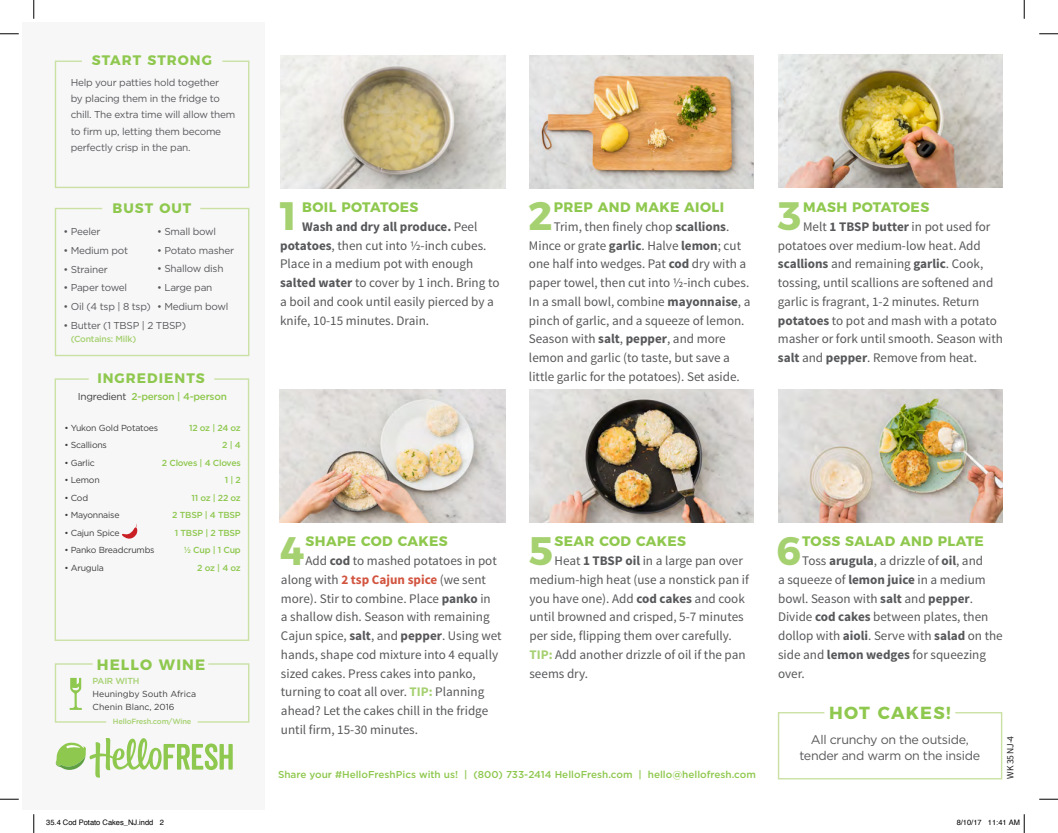
<style>
.page{position:relative;width:1058px;height:833px;background:#fff}
.page>*{position:absolute;margin:0;border:0;box-sizing:border-box;transform-origin:0 0}
.t1{font:700 39.62px "Montserrat";color:#a6d170}
.t2{font:700 17.5px "Montserrat";letter-spacing:.075em;color:#8fc84e}
.t3{font:700 15px "Montserrat";letter-spacing:.075em;color:#8fc84e}
.t4{font:700 13.75px "Montserrat";letter-spacing:.03em;color:#8fc84e}
.t5{font:700 13.75px "Montserrat";letter-spacing:.075em;color:#8fc84e}
.t6{font:13.12px/18.8px "Source Sans Pro";color:#57585a}
.t7{font:12.5px/16.8px "Gotham";letter-spacing:-.025em;color:#57585a;text-align:center}
.t8{font:10px/16.2px "Gotham";letter-spacing:-.025em;color:#57585a}
.t9{font:500 10px "Gotham";color:#8fc84e}
.t10{font:500 10px "Gotham";letter-spacing:-.025em;color:#8fc84e}
.t11{font:9.62px "Source Sans Pro";color:#231f20}
.t12{font:8.75px "Gotham";letter-spacing:-.025em;color:#3e3e3f}
.t13{font:500 8.75px/17.5px "Gotham";letter-spacing:-.025em;color:#8fc84e;text-align:right}
.t14{font:8.75px/12.5px "Gotham";color:#3e3e3f}
.t15{font:500 8.75px "Gotham";letter-spacing:-.025em;color:#a6d170}
.t16{font:7.5px "Helvetica";color:#000}
.t17{font:500 7.5px "Gotham";letter-spacing:-.025em;color:#a6d170}
.s1{font-weight:400;color:#3e3e3f}
.s2{font-weight:700}
.s3{font-weight:700;color:#d2543f}
.s4{font-weight:700;color:#a6d170}
</style>
<div class="page">
<div style="left:23px;top:23px;width:242px;height:787px;background:#f7f7f8"></div>
<img style="left:281px;top:55px;width:224px;height:133px">
<img style="left:529px;top:55px;width:225px;height:133px">
<img style="left:529px;top:389px;width:224px;height:133px">
<img style="left:280px;top:389px;width:225px;height:133px">
<img style="left:778px;top:55px;width:224px;height:132px">
<img style="left:778px;top:389px;width:224px;height:133px">
<svg style="left:54px;top:207px;width:196px;height:150px"></svg>
<svg style="left:54px;top:378px;width:196px;height:263px"></svg>
<svg style="left:54px;top:60px;width:196px;height:128px"></svg>
<svg style="left:54px;top:663px;width:53px;height:60px"></svg>
<svg style="left:197px;top:663px;width:53px;height:60px"></svg>
<svg style="left:56px;top:738px;width:177px;height:39px"></svg>
<svg style="left:777px;top:712px;width:226px;height:68px"></svg>
<svg style="left:0;top:33px;width:19px;height:2px"></svg>
<svg style="left:1039px;top:33px;width:19px;height:2px"></svg>
<svg style="left:0;top:798px;width:19px;height:2px"></svg>
<svg style="left:1039px;top:798px;width:19px;height:2px"></svg>
<svg style="left:33px;top:0;width:2px;height:19px"></svg>
<svg style="left:33px;top:814px;width:2px;height:19px"></svg>
<svg style="left:1023px;top:0;width:2px;height:19px"></svg>
<svg style="left:1023px;top:814px;width:2px;height:19px"></svg>
<p class="t5" style="left:92px;top:49px;width:122px">START STRONG</p>
<p class="t8" style="left:71px;top:74px;width:166px">Help your patties hold together<br>by placing them in the fridge to chill. The extra time will allow them to firm up, letting them become perfectly crisp in the pan.</p>
<p class="t4" style="left:112px;top:196px;width:80px">BUST OUT</p>
<p class="t8" style="left:63px;top:223px;width:39px">• Peeler</p>
<p class="t8" style="left:63px;top:242px;width:66px">• Medium pot</p>
<p class="t8" style="left:63px;top:261px;width:46px">• Strainer</p>
<p class="t8" style="left:63px;top:279px;width:65px">• Paper towel</p>
<p class="t8" style="left:63px;top:298px;width:89px">• Oil (4 tsp | 8 tsp)</p>
<p class="t8" style="left:63px;top:317px;width:124px">• Butter (1 TBSP | 2 TBSP)</p>
<p class="t15" style="left:71px;top:333px;width:67px">(Contains: Milk)</p>
<p class="t8" style="left:157px;top:223px;width:61px">• Small bowl</p>
<p class="t8" style="left:157px;top:242px;width:78px">• Potato masher</p>
<p class="t8" style="left:157px;top:260px;width:68px">• Shallow dish</p>
<p class="t8" style="left:157px;top:279px;width:57px">• Large pan</p>
<p class="t8" style="left:157px;top:297px;width:73px">• Medium bowl</p>
<p class="t5" style="left:97px;top:366px;width:109px">INGREDIENTS</p>
<p class="t10" style="left:78px;top:390px;width:151px"><span class="s1">Ingredient</span> 2-person | 4-person</p>
<p class="t13" style="left:162px;top:419px;width:80px">12 oz | 24 oz<br>2 | 4<br>2 Cloves | 4 Cloves<br>1 | 2<br>11 oz | 22 oz<br>2 TBSP | 4 TBSP<br>1 TBSP | 2 TBSP<br>½ Cup | 1 Cup<br>2 oz | 4 oz</p>
<p class="t12" style="left:64px;top:422px;width:95px">• Yukon Gold Potatoes</p>
<p class="t12" style="left:64px;top:439px;width:44px">• Scallions</p>
<p class="t12" style="left:64px;top:457px;width:32px">• Garlic</p>
<p class="t12" style="left:64px;top:474px;width:37px">• Lemon</p>
<p class="t12" style="left:64px;top:492px;width:25px">• Cod</p>
<p class="t12" style="left:64px;top:509px;width:57px">• Mayonnaise</p>
<p class="t12" style="left:64px;top:527px;width:57px">• Cajun Spice</p>
<p class="t12" style="left:64px;top:544px;width:92px">• Panko Breadcrumbs</p>
<p class="t12" style="left:64px;top:562px;width:41px">• Arugula</p>
<p class="t3" style="left:97px;top:652px;width:110px">HELLO WINE</p>
<p class="t15" style="left:93px;top:675px;width:48px">PAIR WITH</p>
<p class="t17" style="left:113px;top:716px;width:80px">HelloFresh.com/Wine</p>
<p class="t14" style="left:93px;top:687px;width:105px">Heuningby South Africa<br>Chenin Blanc, 2016</p>
<h1 class="t1" style="left:276px;top:183px;width:26px">1</h1>
<p class="t4" style="left:302px;top:196px;width:118px">BOIL POTATOES</p>
<p class="t6" style="left:280px;top:217px;width:221px;text-indent:22px"><span class="s2">Wash and dry all produce.</span> Peel <span class="s2">potatoes</span>, then cut into ½-inch cubes.<br>Place in a medium pot with enough <span class="s2">salted water</span> to cover by 1 inch. Bring to a boil and cook until easily pierced by a knife, 10-15 minutes. Drain.</p>
<h1 class="t1" style="left:528px;top:183px;width:26px">2</h1>
<p class="t4" style="left:553px;top:196px;width:172px">PREP AND MAKE AIOLI</p>
<p class="t6" style="left:529px;top:217px;width:223px;text-indent:25px">Trim, then finely chop <span class="s2">scallions</span>.<br>Mince or grate <span class="s2">garlic</span>. Halve <span class="s2">lemon</span>; cut one half into wedges. Pat <span class="s2">cod</span> dry with a paper towel, then cut into ½-inch cubes.<br>In a small bowl, combine <span class="s2">mayonnaise</span>, a pinch of garlic, and a squeeze of lemon.<br>Season with <span class="s2">salt</span>, <span class="s2">pepper</span>, and more lemon and garlic (to taste, but save a little garlic for the potatoes). Set aside.</p>
<h1 class="t1" style="left:777px;top:183px;width:26px">3</h1>
<p class="t4" style="left:803px;top:196px;width:128px">MASH POTATOES</p>
<p class="t6" style="left:778px;top:217px;width:226px;text-indent:25px">Melt <span class="s2">1 TBSP butter</span> in pot used for potatoes over medium-low heat. Add <span class="s2">scallions</span> and remaining <span class="s2">garlic</span>. Cook, tossing, until scallions are softened and garlic is fragrant, 1-2 minutes. Return <span class="s2">potatoes</span> to pot and mash with a potato masher or fork until smooth. Season with <span class="s2">salt</span> and <span class="s2">pepper</span>. Remove from heat.</p>
<h1 class="t1" style="left:280px;top:518px;width:26px">4</h1>
<p class="t4" style="left:305px;top:530px;width:144px">SHAPE COD CAKES</p>
<p class="t6" style="left:281px;top:551px;width:222px;text-indent:25px">Add <span class="s2">cod</span> to mashed potatoes in pot along with <span class="s3">2 tsp Cajun spice</span> (we sent more). Stir to combine. Place <span class="s2">panko</span> in<br>a shallow dish. Season with remaining Cajun spice, <span class="s2">salt</span>, and <span class="s2">pepper</span>. Using wet hands, shape cod mixture into 4 equally sized cakes. Press cakes into panko, turning to coat all over. <span class="s4">TIP:</span> Planning ahead? Let the cakes chill in the fridge until firm, 15-30 minutes.</p>
<h1 class="t1" style="left:529px;top:518px;width:26px">5</h1>
<p class="t4" style="left:554px;top:530px;width:133px">SEAR COD CAKES</p>
<p class="t6" style="left:529px;top:551px;width:221px;text-indent:25px">Heat <span class="s2">1 TBSP oil</span> in a large pan over medium-high heat (use a nonstick pan if you have one). Add <span class="s2">cod cakes</span> and cook until browned and crisped, 5-7 minutes per side, flipping them over carefully.<br><span class="s4">TIP:</span> Add another drizzle of oil if the pan seems dry.</p>
<p class="t9" style="left:278px;top:767px;width:479px">Share your #HelloFreshPics with us! | (800) 733-2414 HelloFresh.com | hello@hellofresh.com</p>
<h1 class="t1" style="left:776px;top:518px;width:26px">6</h1>
<p class="t4" style="left:802px;top:530px;width:183px">TOSS SALAD AND PLATE</p>
<p class="t6" style="left:778px;top:551px;width:226px;text-indent:24px">Toss <span class="s2">arugula</span>, a drizzle of <span class="s2">oil</span>, and<br>a squeeze of <span class="s2">lemon juice</span> in a medium bowl. Season with <span class="s2">salt</span> and <span class="s2">pepper</span>.<br>Divide <span class="s2">cod cakes</span> between plates, then dollop with <span class="s2">aioli</span>. Serve with <span class="s2">salad</span> on the side and <span class="s2">lemon wedges</span> for squeezing over.</p>
<h2 class="t2" style="left:829px;top:698px;width:123px">HOT CAKES!</h2>
<p class="t7" style="left:799px;top:730px;width:182px">All crunchy on the outside, tender and warm on the inside</p>
<p class="t11" style="left:1004px;top:778px;width:44px;rotate:-90deg">WK 35 NJ-4</p>
<p class="t16" style="left:46px;top:817px;width:119px">35.4 Cod Potato Cakes_NJ.indd 2</p>
<p class="t16" style="left:956px;top:817px;width:65px">8/10/17 11:41 AM</p>
</div>
